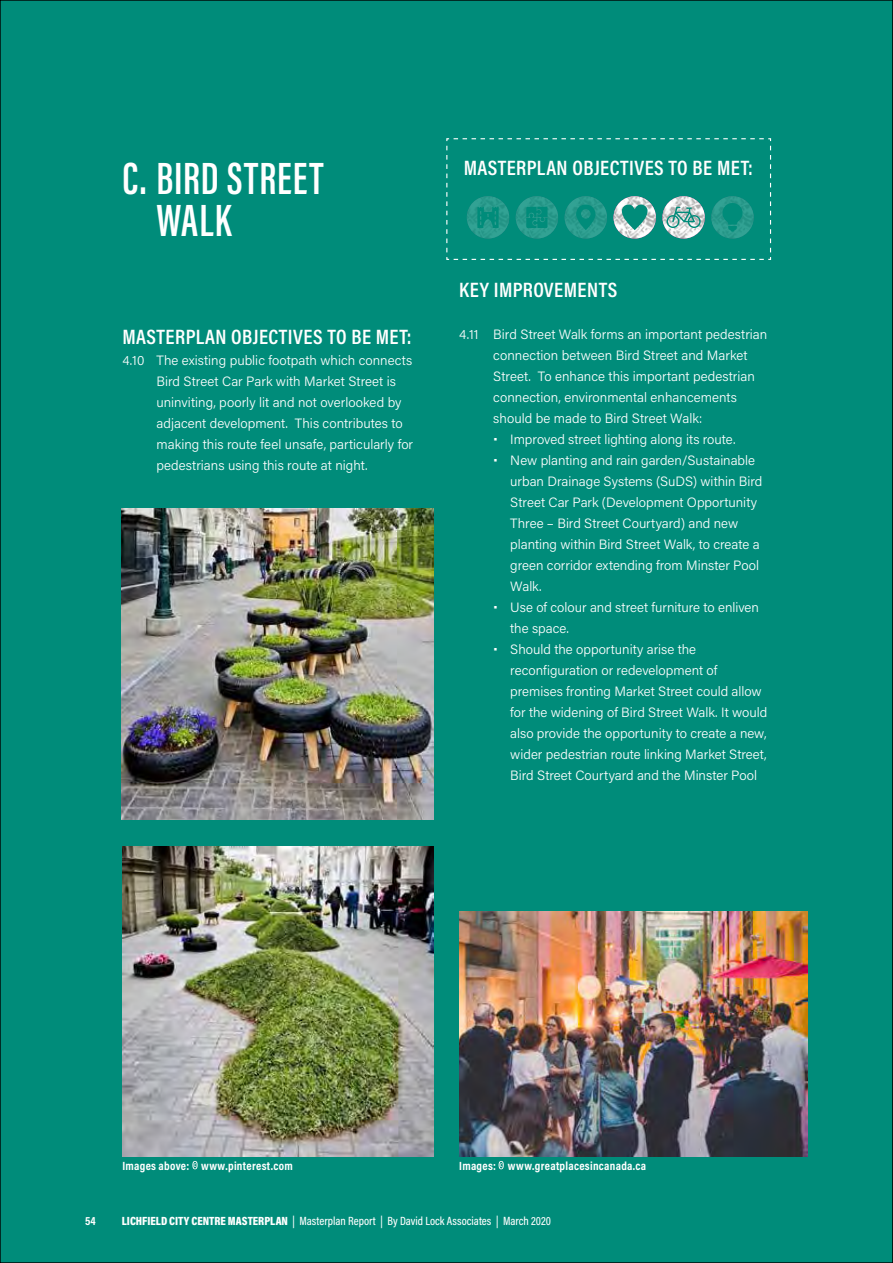
<style>
.page{position:relative;width:893px;height:1263px;background:#008c7a}
.page>*{position:absolute;margin:0;border:0;box-sizing:border-box;transform-origin:0 0}
.t1{font:46.5px/42px "Acumin Variable Concept";letter-spacing:-.235em;color:#fff}
.t2{font:21px "Acumin Variable Concept";letter-spacing:-.125em;color:#fff}
.t3{font:13.5px/21px "Acumin Variable Concept";letter-spacing:.01em;color:#fff}
.t4{font:12px "Acumin Variable Concept";letter-spacing:-.105em;color:#fff}
.t5{font:12px "Acumin Variable Concept";letter-spacing:-.04em;color:#fff}
.t6{font:12px "Acumin Variable Concept";letter-spacing:-.06em;color:#fff}
</style>
<div class="page">
<img style="left:122px;top:846px;width:312px;height:311px">
<img style="left:122px;top:509px;width:312px;height:310px">
<img style="left:459px;top:911px;width:349px;height:246px">
<svg style="left:192px;top:1161px;width:6px;height:8px"></svg>
<svg style="left:499px;top:1161px;width:5px;height:8px"></svg>
<svg style="left:446px;top:138px;width:326px;height:122px"></svg>
<svg style="left:464px;top:190px;width:145px;height:53px"></svg>
<svg style="left:709px;top:190px;width:49px;height:53px"></svg>
<svg style="left:892px;top:0;width:1px;height:1263px"></svg>
<h1 class="t1" style="left:156px;top:155px;width:180px;text-indent:-34px">C. BIRDSTREET<br>WALK</h1>
<h2 class="t2" style="left:122px;top:322px;width:291px">MASTERPLAN OBJECTIVES TO BE MET:</h2>
<p class="t3" style="left:156px;top:349px;width:258px;text-indent:-34px">4.10 The existing public footpath which connects Bird Street Car Park with Market Street is uninviting, poorly lit and not overlooked by adjacent development. This contributes to making this route feel unsafe, particularly for pedestrians using this route at night.</p>
<h2 class="t2" style="left:464px;top:153px;width:291px">MASTERPLAN OBJECTIVES TO BE MET:</h2>
<h2 class="t2" style="left:459px;top:275px;width:162px">KEY IMPROVEMENTS</h2>
<p class="t3" style="left:459px;top:323px;width:310px">4.11 Bird Street Walk forms an important pedestrian</p>
<p class="t3" style="left:493px;top:344px;width:256px">connection between Bird Street and Market</p>
<p class="t3" style="left:493px;top:365px;width:263px">Street. To enhance this important pedestrian</p>
<p class="t3" style="left:493px;top:386px;width:245px">connection, environmental enhancements</p>
<p class="t3" style="left:493px;top:407px;width:210px">should be made to Bird Street Walk:</p>
<p class="t3" style="left:493px;top:428px;width:244px">Ŋ Improved street lighting along its route.</p>
<p class="t3" style="left:493px;top:449px;width:263px">Ŋ New planting and rain garden/Sustainable</p>
<p class="t3" style="left:510px;top:470px;width:254px">urban Drainage Systems (SuDS) within Bird</p>
<p class="t3" style="left:510px;top:491px;width:248px">Street Car Park (Development Opportunity</p>
<p class="t3" style="left:510px;top:512px;width:229px">Three – Bird Street Courtyard) and new</p>
<p class="t3" style="left:510px;top:533px;width:251px">planting within Bird Street Walk, to create a</p>
<p class="t3" style="left:510px;top:554px;width:250px">green corridor extending from Minster Pool</p>
<p class="t3" style="left:510px;top:575px;width:33px">Walk.</p>
<p class="t3" style="left:493px;top:596px;width:267px">Ŋ Use of colour and street furniture to enliven</p>
<p class="t3" style="left:510px;top:617px;width:60px">the space.</p>
<p class="t3" style="left:493px;top:638px;width:204px">Ŋ Should the opportunity arise the</p>
<p class="t3" style="left:510px;top:659px;width:208px">reconfiguration or redevelopment of</p>
<p class="t3" style="left:510px;top:680px;width:253px">premises fronting Market Street could allow</p>
<p class="t3" style="left:510px;top:701px;width:258px">for the widening of Bird Street Walk. It would</p>
<p class="t3" style="left:510px;top:722px;width:258px">also provide the opportunity to create a new,</p>
<p class="t3" style="left:510px;top:743px;width:258px">wider pedestrian route linking Market Street,</p>
<p class="t3" style="left:510px;top:764px;width:248px">Bird Street Courtyard and the Minster Pool</p>
<p class="t5" style="left:122px;top:1157px;width:173px">Images above: www.pinterest.com</p>
<p class="t5" style="left:459px;top:1157px;width:189px">Images: www.greatplacesincanada.ca</p>
<p class="t6" style="left:85px;top:1213px;width:13px">54</p>
<p class="t4" style="left:122px;top:1213px;width:432px">LICHFIELD CITY CENTRE MASTERPLAN | Masterplan Report | By David Lock Associates | March 2020</p>
</div>
